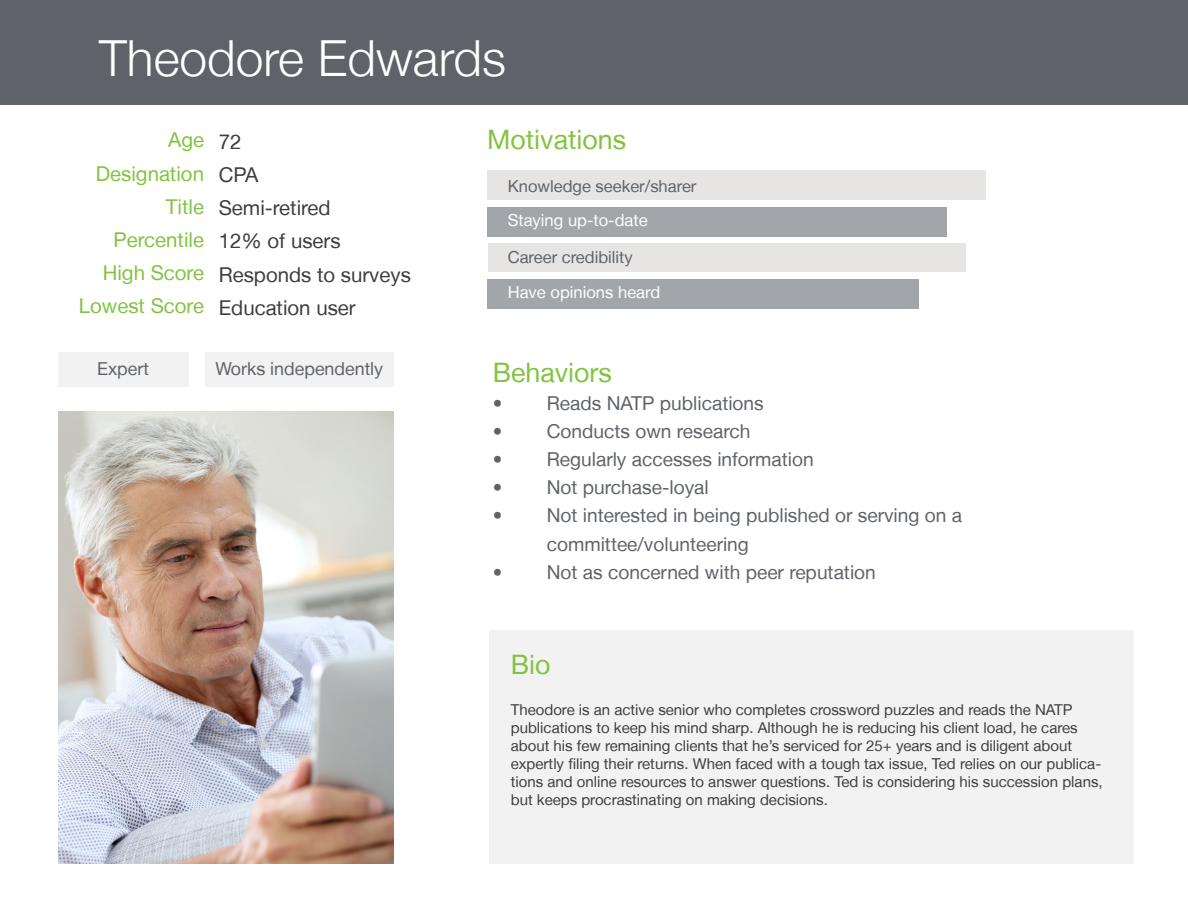
<style>
.page{position:relative;width:1188px;height:918px;background:#fff}
.page>*{position:absolute;margin:0;border:0;box-sizing:border-box;transform-origin:0 0}
.t1{font:300 49.8px "Helvetica Neue LT";color:#fff}
.t2{font:26.85px "Helvetica Neue LT";color:#81c340}
.t3{font:20.4px "Helvetica Neue LT";color:#3e3e3f}
.t4{font:20.4px "Helvetica Neue LT";color:#81c340}
.t5{font:19.2px/28px "Helvetica Neue LT";color:#5f6369}
.t6{font:17.85px "Helvetica Neue LT";color:#5f6369}
.t7{font:16.65px "Helvetica Neue LT";color:#5f6369}
.t8{font:16.65px "Helvetica Neue LT";color:#fff}
.t9{font:15px/18px "Helvetica Neue LT";color:#3e3e3f}
</style>
<div class="page">
<div style="left:0;top:0;width:1188px;height:105px;background:#5f6369"></div>
<div style="left:488px;top:207px;width:459px;height:29px;background:#a2a5aa"></div>
<div style="left:488px;top:279px;width:431px;height:30px;background:#a2a5aa"></div>
<div style="left:488px;top:244px;width:478px;height:28px;background:#e6e5e4"></div>
<div style="left:488px;top:171px;width:498px;height:29px;background:#e6e5e4"></div>
<img style="left:59px;top:412px;width:335px;height:452px">
<div style="left:489px;top:631px;width:645px;height:233px;background:#f1f2f1"></div>
<div style="left:205px;top:352px;width:188px;height:35px;background:#f1f2f1"></div>
<div style="left:59px;top:352px;width:130px;height:35px;background:#f1f2f1"></div>
<p class="t1" style="left:99px;top:27px;width:408px">Theodore Edwards</p>
<p class="t4" style="left:168px;top:128px;width:37px">Age</p>
<p class="t4" style="left:96px;top:161px;width:110px">Designation</p>
<p class="t4" style="left:166px;top:194px;width:40px">Title</p>
<p class="t4" style="left:114px;top:228px;width:92px">Percentile</p>
<p class="t4" style="left:103px;top:261px;width:103px">High Score</p>
<p class="t4" style="left:79px;top:294px;width:127px">Lowest Score</p>
<p class="t3" style="left:219px;top:129px;width:24px">72</p>
<p class="t3" style="left:219px;top:163px;width:41px">CPA</p>
<p class="t3" style="left:219px;top:196px;width:113px">Semi-retired</p>
<p class="t3" style="left:219px;top:229px;width:123px">12% of users</p>
<p class="t3" style="left:219px;top:262px;width:194px">Responds to surveys</p>
<p class="t3" style="left:219px;top:295px;width:138px">Education user</p>
<p class="t6" style="left:97px;top:358px;width:53px">Expert</p>
<p class="t6" style="left:215px;top:358px;width:169px">Works independently</p>
<p class="t2" style="left:487px;top:124px;width:141px">Motivations</p>
<p class="t7" style="left:508px;top:176px;width:190px">Knowledge seeker/sharer</p>
<p class="t8" style="left:508px;top:211px;width:141px">Staying up-to-date</p>
<p class="t7" style="left:508px;top:248px;width:127px">Career credibility</p>
<p class="t8" style="left:508px;top:282px;width:154px">Have opinions heard</p>
<p class="t2" style="left:493px;top:356px;width:121px">Behaviors</p>
<p class="t5" style="left:493px;top:389px;width:273px">• Reads NATP publications</p>
<p class="t5" style="left:493px;top:417px;width:259px">• Conducts own research</p>
<p class="t5" style="left:493px;top:445px;width:323px">• Regularly accesses information</p>
<p class="t5" style="left:493px;top:473px;width:218px">• Not purchase-loyal</p>
<p class="t5" style="left:547px;top:501px;width:417px;text-indent:-54px">• Not interested in being published or serving on a committee/volunteering</p>
<p class="t5" style="left:493px;top:558px;width:385px">• Not as concerned with peer reputation</p>
<p class="t2" style="left:511px;top:648px;width:41px">Bio</p>
<p class="t9" style="left:511px;top:700px;width:593px">Theodore is an active senior who completes crossword puzzles and reads the NATP publications to keep his mind sharp. Although he is reducing his client load, he cares about his few remaining clients that he’s serviced for 25+ years and is diligent about expertly filing their returns. When faced with a tough tax issue, Ted relies on our publica&shy;tions and online resources to answer questions. Ted is considering his succession plans, but keeps procrastinating on making decisions.</p>
</div>
